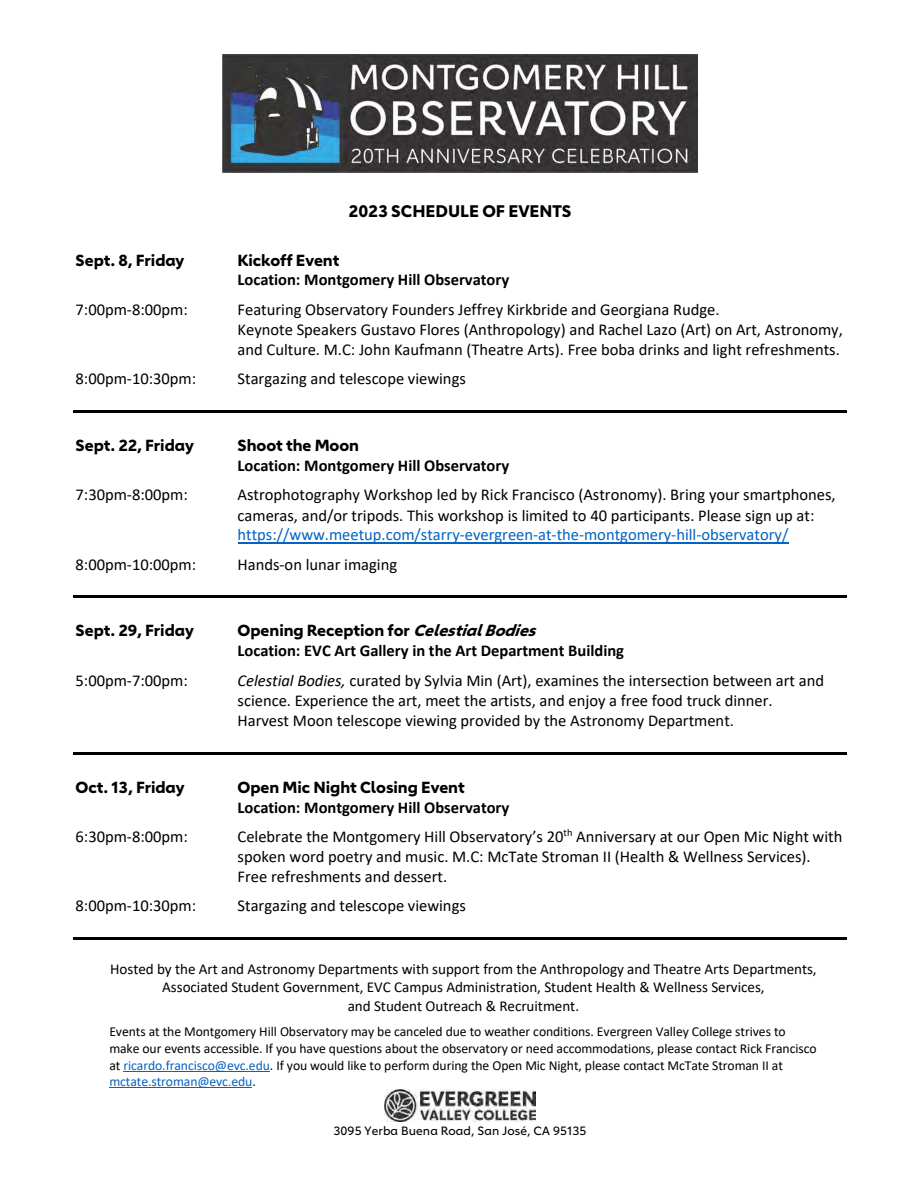
<style>
.page{position:relative;width:918px;height:1188px;background:#fff}
.page>*{position:absolute;margin:0;border:0;box-sizing:border-box;transform-origin:0 0}
.t1{font:16.5px/20.1px "Calibri";color:#000}
.t2{font:700 16.5px "Calibri";color:#000}
.t3{font:16.5px "Calibri";color:#0563c1}
.t4{font:700 16.5px "Carnero";color:#000}
.t5{font:700 15.9px "Carnero";letter-spacing:-.005em;color:#000}
.t6{font:15.15px/18.1px "Calibri";letter-spacing:-.005em;color:#000;text-align:center}
.t7{font:13.65px/16.5px "Calibri";letter-spacing:-.005em;color:#000}
.t8{font:11.85px "Carnero";letter-spacing:.005em;color:#000}
.s1{font-style:italic}
.s2{color:#0563c1}
</style>
<div class="page">
<hr style="left:73px;top:410px;width:774px;height:3px;background:#000">
<hr style="left:238px;top:542px;width:550px;height:1px;background:#0563c1">
<hr style="left:73px;top:596px;width:774px;height:2px;background:#000">
<hr style="left:73px;top:752px;width:774px;height:2px;background:#000">
<hr style="left:73px;top:937px;width:774px;height:3px;background:#000">
<hr style="left:123px;top:1071px;width:147px;height:1px;background:#0563c1">
<hr style="left:109px;top:1088px;width:143px;height:1px;background:#0563c1">
<img style="left:222px;top:54px;width:476px;height:119px">
<img style="left:384px;top:1090px;width:152px;height:31px">
<p class="t4" style="left:349px;top:198px;width:225px">2023 SCHEDULE OF EVENTS</p>
<p class="t5" style="left:76px;top:247px;width:110px">Sept. 8, Friday</p>
<p class="t5" style="left:238px;top:247px;width:103px">Kickoff Event</p>
<p class="t2" style="left:238px;top:270px;width:273px">Location: Montgomery Hill Observatory</p>
<p class="t1" style="left:76px;top:299px;width:114px">7:00pm-8:00pm:</p>
<p class="t1" style="left:238px;top:299px;width:607px">Featuring Observatory Founders Jeffrey Kirkbride and Georgiana Rudge.<br>Keynote Speakers Gustavo Flores (Anthropology) and Rachel Lazo (Art) on Art, Astronomy, and Culture. M.C: John Kaufmann (Theatre Arts). Free boba drinks and light refreshments.</p>
<p class="t1" style="left:76px;top:369px;width:122px">8:00pm-10:30pm:</p>
<p class="t1" style="left:238px;top:369px;width:230px">Stargazing and telescope viewings</p>
<p class="t5" style="left:76px;top:433px;width:120px">Sept. 22, Friday</p>
<p class="t5" style="left:238px;top:433px;width:123px">Shoot the Moon</p>
<p class="t2" style="left:238px;top:455px;width:273px">Location: Montgomery Hill Observatory</p>
<p class="t1" style="left:76px;top:485px;width:114px">7:30pm-8:00pm:</p>
<p class="t1" style="left:238px;top:485px;width:600px">Astrophotography Workshop led by Rick Francisco (Astronomy). Bring your smartphones, cameras, and/or tripods. This workshop is limited to 40 participants. Please sign up at:</p>
<p class="t3" style="left:238px;top:525px;width:552px">https://www.meetup.com/starry-evergreen-at-the-montgomery-hill-observatory/</p>
<p class="t1" style="left:76px;top:554px;width:122px">8:00pm-10:00pm:</p>
<p class="t1" style="left:238px;top:554px;width:161px">Hands-on lunar imaging</p>
<p class="t5" style="left:76px;top:618px;width:120px">Sept. 29, Friday</p>
<p class="t5" style="left:238px;top:618px;width:306px">Opening Reception for <span class="s1">CelestialBodies</span></p>
<p class="t2" style="left:238px;top:641px;width:388px">Location: EVC Art Gallery in the Art Department Building</p>
<p class="t1" style="left:76px;top:670px;width:114px">5:00pm-7:00pm:</p>
<p class="t1" style="left:238px;top:670px;width:588px"><span class="s1">Celestial Bodies,</span> curated by Sylvia Min (Art), examines the intersection between art and science. Experience the art, meet the artists, and enjoy a free food truck dinner.<br>Harvest Moon telescope viewing provided by the Astronomy Department.</p>
<p class="t5" style="left:76px;top:774px;width:110px">Oct. 13, Friday</p>
<p class="t5" style="left:238px;top:774px;width:229px">Open Mic Night Closing Event</p>
<p class="t2" style="left:238px;top:797px;width:273px">Location: Montgomery Hill Observatory</p>
<p class="t1" style="left:76px;top:826px;width:114px">6:30pm-8:00pm:</p>
<p class="t1" style="left:238px;top:826px;width:606px">Celebrate the Montgomery Hill Observatory’s 20<sup>th</sup> Anniversary at our Open Mic Night with spoken word poetry and music. M.C: McTate Stroman II (Health &amp; Wellness Services).<br>Free refreshments and dessert.</p>
<p class="t1" style="left:76px;top:895px;width:122px">8:00pm-10:30pm:</p>
<p class="t1" style="left:238px;top:895px;width:230px">Stargazing and telescope viewings</p>
<p class="t6" style="left:110px;top:960px;width:708px">Hosted by the Art and Astronomy Departments with support from the Anthropology and Theatre Arts Departments,<br>Associated Student Government, EVC Campus Administration, Student Health &amp; Wellness Services,<br>and Student Outreach &amp; Recruitment.</p>
<p class="t7" style="left:109px;top:1024px;width:709px">Events at the Montgomery Hill Observatory may be canceled due to weather conditions. Evergreen Valley College strives to make our events accessible. If you have questions about the observatory or need accommodations, please contact Rick Francisco at <span class="s2">ricardo.francisco@evc.edu</span>. If you would like to perform during the Open Mic Night, please contact McTate Stroman II at <span class="s2">mctate.stroman@evc.edu</span>.</p>
<p class="t8" style="left:334px;top:1121px;width:254px">3095 Yerba Buena Road, San José, CA 95135</p>
</div>
